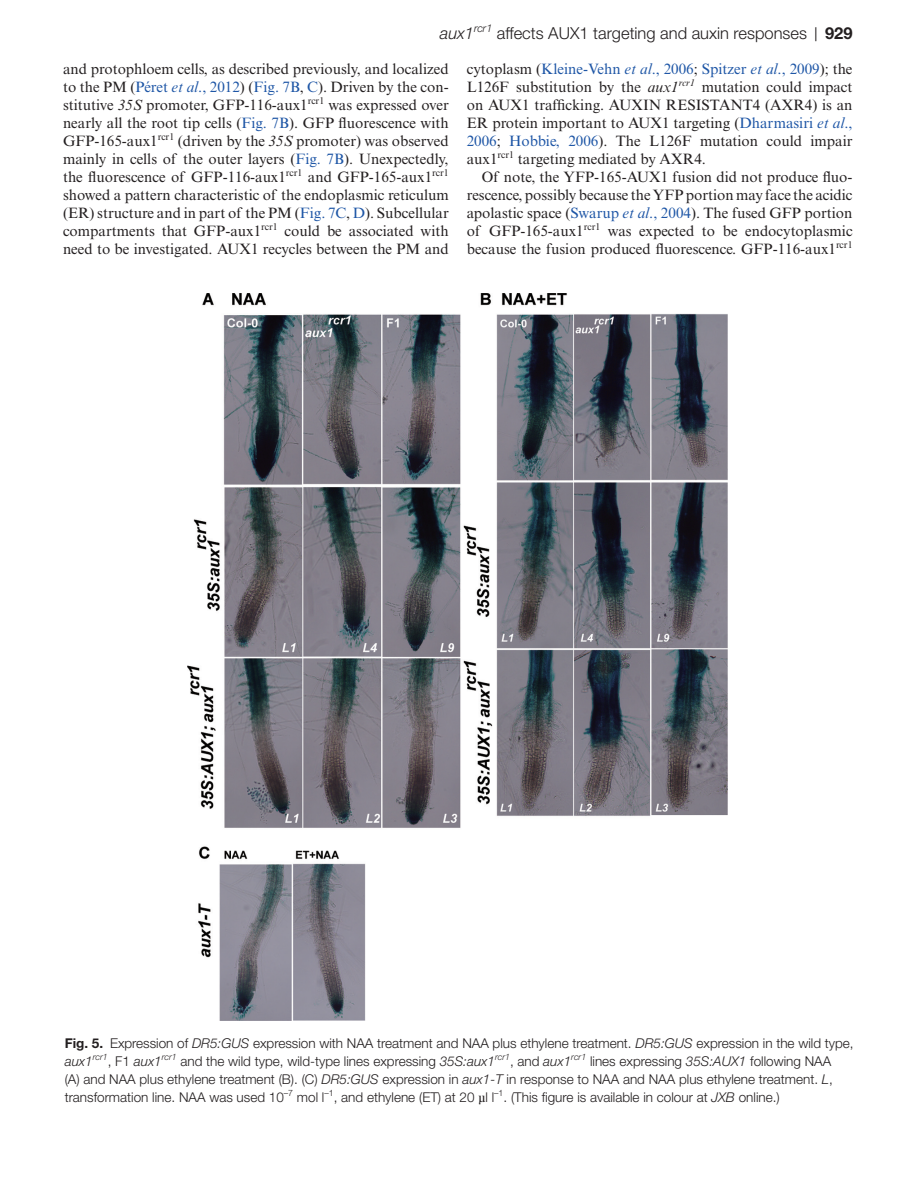
<style>
.page{position:relative;width:919px;height:1187px;background:#fff}
.page>*{position:absolute;margin:0;border:0;box-sizing:border-box;transform-origin:0 0}
.t1{font:300 16.5px "Helvetica Neue LT Std";color:#231f20}
.t2{font:15px/18px "Times New Roman MT Std";color:#231f20;text-align:justify}
.t3{font:300 13.5px/18px "Helvetica Neue LT Std";color:#231f20}
.s1{font-style:italic}
.s2{font-family:"Times New Roman MT Std";font-weight:400;font-size:15px}
.s3{font-weight:700}
.s4{color:#1e56a6}
.s5{font-style:italic;color:#1e56a6}
.s6{font-family:"Gandhari Unicode";font-weight:400}
</style>
<div class="page">
<img style="left:187px;top:293px;width:540px;height:727px">
<p class="t1" style="left:439px;top:23px;width:414px"><span class="s1">aux1</span><sup>rcr1</sup> affects AUX1 targeting and auxin responses <span class="s2">|</span> <span class="s3">929</span></p>
<p class="t2" style="left:63px;top:60px;width:387px">and protophloem cells, as described previously, and localized to the PM (<span class="s4">Péret</span> <span class="s5">et al</span><span class="s4">., 2012</span>) (<span class="s4">Fig. 7B</span>, <span class="s4">C</span>). Driven by the con&shy;stitutive <span class="s1">35S</span> promoter, GFP-116-aux1<sup>rcr1</sup> was expressed over nearly all the root tip cells (<span class="s4">Fig. 7B</span>). GFP fluorescence with GFP-165-aux1<sup>rcr1</sup> (driven by the <span class="s1">35S</span> promoter) was observed mainly in cells of the outer layers (<span class="s4">Fig. 7B</span>). Unexpectedly, the fluorescence of GFP-116-aux1<sup>rcr1</sup> and GFP-165-aux1<sup>rcr1 </sup>showed a pattern characteristic of the endoplasmic reticulum (ER) structure and in part of the PM (<span class="s4">Fig. 7C</span>, <span class="s4">D</span>). Subcellular compartments that GFP-aux1<sup>rcr1</sup> could be associated with need to be investigated. AUX1 recycles between the PM and</p>
<p class="t2" style="left:466px;top:60px;width:387px">cytoplasm (<span class="s4">Kleine-Vehn</span> <span class="s5">et al</span><span class="s4">., 2006</span>; <span class="s4">Spitzer</span> <span class="s5">et al</span><span class="s4">., 2009</span>); the L126F substitution by the <span class="s1">aux1</span><sup>rcr1</sup> mutation could impact on AUX1 trafficking. AUXIN RESISTANT4 (AXR4) is an ER protein important to AUX1 targeting (<span class="s4">Dharmasiri</span> <span class="s5">et al</span><span class="s4">., 2006</span>; <span class="s4">Hobbie, 2006</span>). The L126F mutation could impair aux1<sup>rcr1</sup> targeting mediated by AXR4.</p>
<p class="t2" style="left:466px;top:168px;width:387px;text-indent:15px">Of note, the YFP-165-AUX1 fusion did not produce fluo&shy;rescence, possibly because the YFP portion may face the acidic apolastic space (<span class="s4">Swarup</span> <span class="s5">et al</span><span class="s4">., 2004</span>). The fused GFP portion of GFP-165-aux1<sup>rcr1</sup> was expected to be endocytoplasmic because the fusion produced fluorescence. GFP-116-aux1<sup>rcr1</sup></p>
<p class="t3" style="left:65px;top:1033px;width:790px"><span class="s3">Fig. 5.</span> Expression of <span class="s1">DR5:GUS</span> expression with NAA treatment and NAA plus ethylene treatment. <span class="s1">DR5:GUS</span> expression in the wild type, <span class="s1">aux1</span><sup>rcr1</sup>, F1 <span class="s1">aux1</span><sup>rcr1</sup> and the wild type, wild-type lines expressing <span class="s1">35S:aux1</span><sup>rcr1</sup>, and <span class="s1">aux1</span><sup>rcr1</sup> lines expressing <span class="s1">35S:AUX1</span> following NAA<br>(A) and NAA plus ethylene treatment (B). (C) <span class="s1">DR5:GUS</span> expression in <span class="s1">aux1-T</span> in response to NAA and NAA plus ethylene treatment. <span class="s1">L</span>, transformation line. NAA was used 10<sup>–7</sup> mol l<sup>–1</sup>, and ethylene (ET) at 20 <span class="s6">µ</span>l l<sup>–1</sup>. (This figure is available in colour at <span class="s1">JXB</span> online.)</p>
</div>
